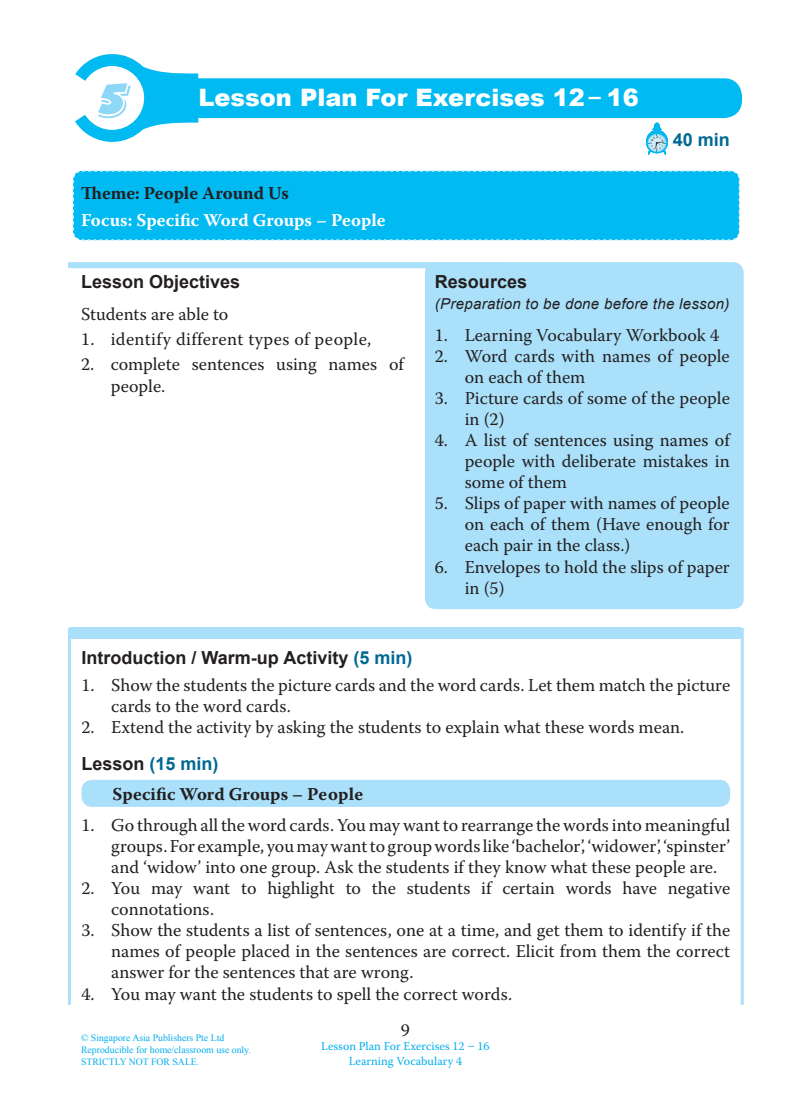
<style>
.page{position:relative;width:811px;height:1108px;background:#fff}
.page>*{position:absolute;margin:0;border:0;box-sizing:border-box;transform-origin:0 0}
.t1{font:54px "Bertram";color:#8dd7f7}
.Exercise_Title{font:900 24px "Arial";color:#fff}
._1{font:18px/21px "Warnock Pro";color:#231f20}
.little_title{font:700 18px "Arial";color:#231f20}
.t2{font:700 18px "Warnock Pro";color:#231f20}
._1-2{font:18px "Warnock Pro";letter-spacing:.02em;color:#231f20}
.t3{font:700 18px "Warnock Pro";color:#fff}
.little_title-2{font:700 18px "Arial";color:#006991}
.t4{font:italic 15px "Arial";letter-spacing:.02em;color:#231f20}
.t5{font:12px "Warnock Pro";color:#00aeef}
.t6{font:9.75px/11.7px "Times New Roman";color:#00aeef}
.s1{color:#006991}
.s2{color:#231f20}
</style>
<div class="page">
<div style="left:424px;top:262px;width:319px;height:347px;background:#aae0f9;border-radius:11px"></div>
<div style="left:68px;top:262px;width:436px;height:6px;background:#aae0f9"></div>
<div style="left:72px;top:170px;width:668px;height:71px;background:#00baf1"></div>
<div style="left:68px;top:627px;width:675px;height:378px;border:3px solid #aae0f9"></div>
<div style="left:70px;top:627px;width:670px;height:12px;background:#aae0f9"></div>
<div style="left:81px;top:779px;width:648px;height:27px;background:#aae0f9;border-radius:11px"></div>
<svg style="left:646px;top:123px;width:21px;height:32px"></svg>
<div style="left:146px;top:78px;width:595px;height:40px;background:#00baf1;border-radius:18px"></div>
<svg style="left:75px;top:54px;width:135px;height:88px"></svg>
<p class="t1" style="left:98px;top:70px;width:33px">5</p>
<p class="Exercise_Title" style="left:198px;top:82px;width:441px">Lesson Plan For Exercises 12 – 16</p>
<p class="t2" style="left:81px;top:182px;width:209px">Theme : People Around Us</p>
<p class="t3" style="left:81px;top:209px;width:306px">Focus: Specific Word Groups – People</p>
<p class="little_title-2" style="left:672px;top:128px;width:59px">40 min</p>
<p class="little_title" style="left:81px;top:269px;width:161px">Lesson Objectives</p>
<p class="_1" style="left:81px;top:303px;width:149px">Students are able to</p>
<p class="_1-2" style="left:81px;top:328px;width:291px">1. identify different types of people,</p>
<p class="_1" style="left:111px;top:353px;width:294px;line-height:21.6px;text-indent:-30px">2. complete sentences using names of people.</p>
<p class="little_title" style="left:434px;top:269px;width:94px">Resources</p>
<p class="t4" style="left:434px;top:294px;width:296px">(Preparation to be done before the lesson)</p>
<p class="_1" style="left:434px;top:324px;width:285px">1. Learning Vocabulary Workbook 4</p>
<p class="_1" style="left:464px;top:345px;width:266px;text-indent:-30px">2. Word cards with names of people on each of them</p>
<p class="_1" style="left:464px;top:387px;width:266px;text-indent:-30px">3. Picture cards of some of the people in (2)</p>
<p class="_1" style="left:464px;top:429px;width:266px;text-align:justify;text-indent:-30px">4. A list of sentences using names of people with deliberate mistakes in some of them</p>
<p class="_1" style="left:464px;top:492px;width:266px;text-align:justify;text-indent:-30px">5. Slips of paper with names of people on each of them (Have enough for each pair in the class.)</p>
<p class="_1" style="left:464px;top:555px;width:266px;text-indent:-30px">6. Envelopes to hold the slips of paper in (5)</p>
<p class="little_title" style="left:81px;top:645px;width:332px">Introduction / Warm-up Activity <span class="s1">(5 min)</span></p>
<p class="_1" style="left:111px;top:674px;width:620px;text-indent:-30px">1. Show the students the picture cards and the word cards. Let them match the picture cards to the word cards.</p>
<p class="_1" style="left:81px;top:716px;width:604px">2. Extend the activity by asking the students to explain what these words mean.</p>
<p class="little_title-2" style="left:81px;top:751px;width:139px"><span class="s2">Lesson</span> (15 min)</p>
<p class="t2" style="left:112px;top:783px;width:252px">Specific Word Groups – People</p>
<p class="_1" style="left:111px;top:814px;width:620px;text-align:justify;text-indent:-30px">1. Go through all the word cards. You may want to rearrange the words into meaningful groups. For example, you may want to group words like ‘bachelor’, ‘widower’, ‘spinster’ and ‘widow’ into one group. Ask the students if they know what these people are.</p>
<p class="_1" style="left:111px;top:877px;width:620px;text-indent:-30px">2. You may want to highlight to the students if certain words have negative connotations.</p>
<p class="_1" style="left:111px;top:919px;width:620px;text-align:justify;text-indent:-30px">3. Show the students a list of sentences, one at a time, and get them to identify if the names of people placed in the sentences are correct. Elicit from them the correct answer for the sentences that are wrong.</p>
<p class="_1" style="left:81px;top:982px;width:432px">4. You may want the students to spell the correct words.</p>
<p class="t6" style="left:81px;top:1031px;width:171px">© Singapore Asia Publishers Pte Ltd<br>Reproducible for home/classroom use only.<br>STRICTLY NOT FOR SALE.</p>
<p class="t5" style="left:321px;top:1038px;width:170px">Lesson Plan For Exercises 12 – 16</p>
<p class="t5" style="left:348px;top:1052px;width:115px">Learning Vocabulary 4</p>
</div>
